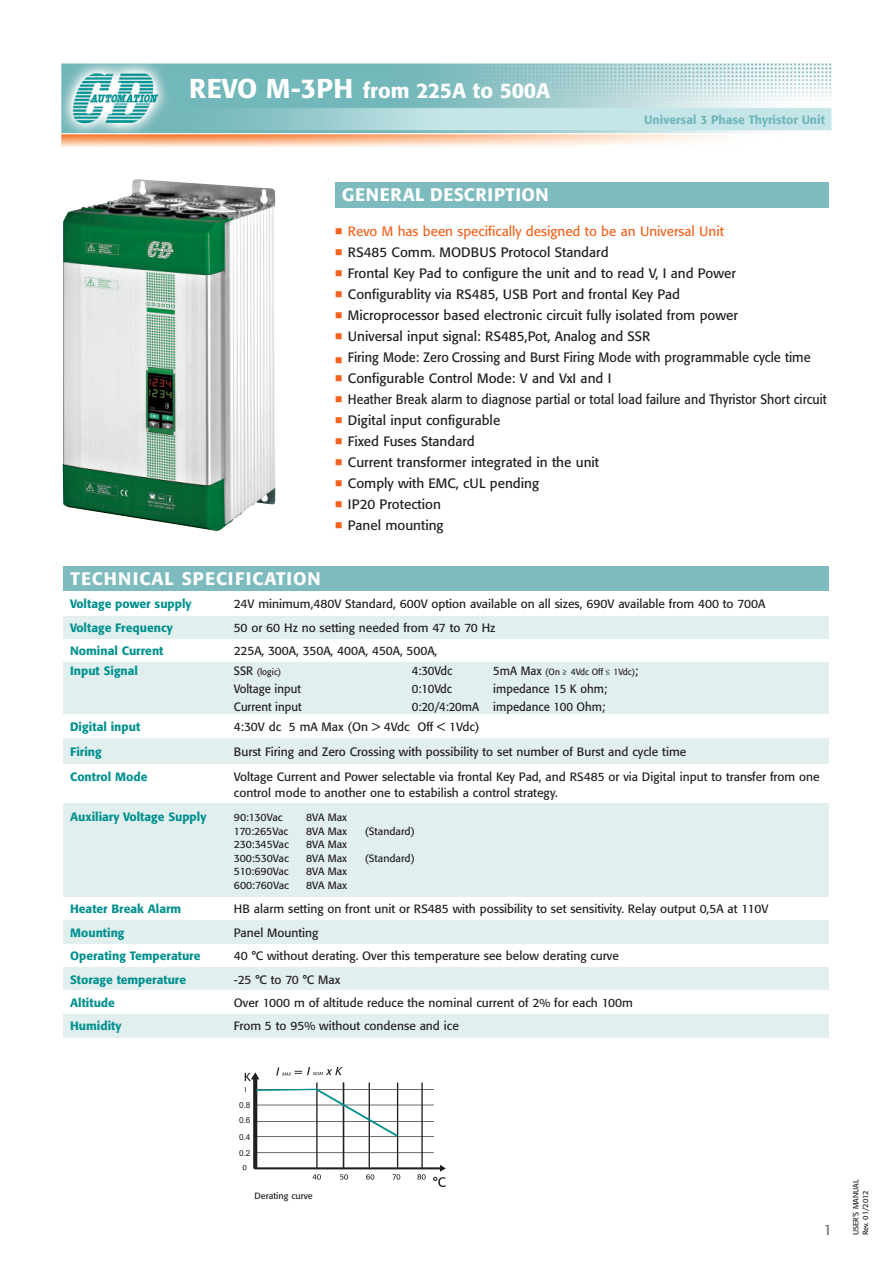
<style>
.page{position:relative;width:893px;height:1263px;background:#fff}
.page>*{position:absolute;margin:0;border:0;box-sizing:border-box;transform-origin:0 0}
.t1{font:500 21px "Formata";color:#fff}
.t2{font:500 18px "Formata";letter-spacing:.05em;color:#fff}
.t3{font:500 18px "Formata";letter-spacing:.03em;color:#fff}
.t4{font:15px "Formata";color:#76787b}
.t5{font:13.5px/21px "Formata";color:#231f20}
.t6{font:13.5px "Formata";color:#f36421}
.t7{font:12px/16.5px "Formata";color:#231f20}
.t8{font:500 12px "Formata";color:#00918e}
.t9{font:12px "Formata";color:#231f20;scale:.95 1}
.t10{font:500 12px "Formata";color:#72b7b9}
.t11{font:10.5px "Formata";color:#231f20}
.t12{font:10.5px "Formata";letter-spacing:-.02em;color:#231f20}
.t13{font:9px "Formata";color:#231f20;scale:.95 1}
.t14{font:9px "Formata";color:#231f20}
.t15{font:8.25px/15.9px "Arial";color:#231f20}
.t16{font:7.5px/9.4px "Formata";color:#231f20}
.s1{font-size:27px}
.s2{font-size:12px}
.s3{font-family:"Eurostile"}
</style>
<div class="page">
<img style="left:59px;top:63px;width:773px;height:122px">
<img style="left:63px;top:179px;width:213px;height:352px">
<div style="left:64px;top:566px;width:765px;height:25px;background:#7ebbbe"></div>
<div style="left:64px;top:616px;width:765px;height:23px;background:#e2efef"></div>
<div style="left:64px;top:738px;width:765px;height:26px;background:#e2efef"></div>
<div style="left:64px;top:920px;width:765px;height:24px;background:#e2efef"></div>
<div style="left:64px;top:967px;width:765px;height:23px;background:#e2efef"></div>
<div style="left:64px;top:1014px;width:765px;height:23px;background:#e2efef"></div>
<div style="left:336px;top:182px;width:493px;height:25px;background:#7ebbbe"></div>
<div style="left:64px;top:663px;width:765px;height:51px;background:#e2efef"></div>
<div style="left:64px;top:803px;width:765px;height:94px;background:#e2efef"></div>
<hr style="left:254px;top:1078px;width:3px;height:90px;background:#231f20">
<hr style="left:254px;top:1167px;width:188px;height:3px;background:#231f20">
<hr style="left:255px;top:1152px;width:179px;height:1px;background:#231f20">
<hr style="left:255px;top:1136px;width:179px;height:1px;background:#231f20">
<hr style="left:255px;top:1121px;width:179px;height:1px;background:#231f20">
<hr style="left:255px;top:1105px;width:179px;height:1px;background:#231f20">
<hr style="left:255px;top:1089px;width:179px;height:1px;background:#231f20">
<hr style="left:317px;top:1082px;width:1px;height:87px;background:#231f20">
<hr style="left:343px;top:1082px;width:1px;height:87px;background:#231f20">
<hr style="left:369px;top:1082px;width:1px;height:87px;background:#231f20">
<hr style="left:397px;top:1082px;width:1px;height:87px;background:#231f20">
<hr style="left:422px;top:1082px;width:1px;height:87px;background:#231f20">
<svg style="left:313px;top:1174px;width:8px;height:5px"></svg>
<svg style="left:340px;top:1174px;width:8px;height:5px"></svg>
<svg style="left:366px;top:1174px;width:8px;height:5px"></svg>
<svg style="left:392px;top:1174px;width:8px;height:5px"></svg>
<svg style="left:417px;top:1174px;width:9px;height:5px"></svg>
<svg style="left:243px;top:1165px;width:3px;height:5px"></svg>
<svg style="left:276px;top:1067px;width:67px;height:8px"></svg>
<svg style="left:433px;top:1165px;width:13px;height:22px"></svg>
<svg style="left:245px;top:1073px;width:15px;height:8px"></svg>
<svg style="left:253px;top:1088px;width:148px;height:50px"></svg>
<h1 class="t1" style="left:189px;top:82px;width:362px"><span class="s1">REVO M-3PH</span> from 225A to 500A</h1>
<h2 class="t3" style="left:342px;top:187px;width:208px">GENERAL DESCRIPTION</h2>
<p class="t10" style="left:644px;top:114px;width:182px">Universal 3 Phase Thyristor Unit</p>
<p class="t6" style="left:348px;top:226px;width:378px">Revo M has been specifically designed to be an Universal Unit</p>
<p class="t5" style="left:348px;top:243px;width:480px">RS485 Comm. MODBUS Protocol Standard<br>Frontal Key Pad to configure the unit and to read V, I and Power<br>Configurablity via RS485, USB Port and frontal Key Pad<br>Microprocessor based electronic circuit fully isolated from power<br>Universal input signal: RS485,Pot, Analog and SSR<br>Firing Mode: Zero Crossing and Burst Firing Mode with programmable cycle time Configurable Control Mode: V and VxI and I<br>Heather Break alarm to diagnose partial or total load failure and Thyristor Short circuit Digital input configurable<br>Fixed Fuses Standard<br>Current transformer integrated in the unit<br>Comply with EMC, cUL pending<br>IP20 Protection<br>Panel mounting</p>
<h2 class="t2" style="left:71px;top:571px;width:252px">TECHNICAL SPECIFICATION</h2>
<p class="t8" style="left:70px;top:623px;width:104px">Voltage Frequency</p>
<p class="t7" style="left:234px;top:621px;width:263px">50 or 60 Hz no setting needed from 47 to 70 Hz</p>
<p class="t8" style="left:70px;top:598px;width:123px">Voltage power supply</p>
<p class="t7" style="left:234px;top:596px;width:533px">24V minimum,480V Standard, 600V option available on all sizes, 690V available from 400 to 700A</p>
<p class="t8" style="left:70px;top:646px;width:95px">Nominal Current</p>
<p class="t7" style="left:234px;top:644px;width:205px">225A, 300A, 350A, 400A, 450A, 500A,</p>
<p class="t8" style="left:70px;top:666px;width:69px">Input Signal</p>
<p class="t13" style="left:234px;top:668px;width:51px"><span class="s2">SSR</span> (logic)</p>
<p class="t9" style="left:412px;top:666px;width:44px">4:30Vdc</p>
<p class="t13" style="left:493px;top:668px;width:154px"><span class="s2">5mA Max</span> (On <span class="s3">≥</span> 4Vdc Off <span class="s3">≤</span> 1Vdc)<span class="s2">;</span></p>
<p class="t9" style="left:234px;top:684px;width:72px">Voltage input</p>
<p class="t9" style="left:412px;top:684px;width:44px">0:10Vdc</p>
<p class="t9" style="left:493px;top:684px;width:121px">impedance 15 K ohm;</p>
<p class="t9" style="left:234px;top:702px;width:73px">Current input</p>
<p class="t9" style="left:412px;top:702px;width:205px">0:20/4:20mA impedance 100 Ohm;</p>
<p class="t8" style="left:70px;top:722px;width:72px">Digital input</p>
<p class="t7" style="left:234px;top:720px;width:247px">4:30V dc 5 mA Max (On &gt; 4Vdc Off &lt; 1Vdc)</p>
<p class="t8" style="left:70px;top:746px;width:33px">Firing</p>
<p class="t7" style="left:234px;top:744px;width:454px">Burst Firing and Zero Crossing with possibility to set number of Burst and cycle time</p>
<p class="t8" style="left:70px;top:771px;width:79px">Control Mode</p>
<p class="t7" style="left:234px;top:769px;width:587px">Voltage Current and Power selectable via frontal Key Pad, and RS485 or via Digital input to transfer from one control mode to another one to estabilish a control strategy.</p>
<p class="t8" style="left:70px;top:812px;width:138px">Auxiliary Voltage Supply</p>
<p class="t11" style="left:234px;top:813px;width:50px">90:130Vac</p>
<p class="t11" style="left:306px;top:813px;width:42px">8VA Max</p>
<p class="t12" style="left:234px;top:826px;width:56px">170:265Vac</p>
<p class="t11" style="left:306px;top:826px;width:42px">8VA Max</p>
<p class="t11" style="left:365px;top:826px;width:52px">(Standard)</p>
<p class="t12" style="left:234px;top:840px;width:56px">230:345Vac</p>
<p class="t11" style="left:306px;top:840px;width:42px">8VA Max</p>
<p class="t12" style="left:234px;top:853px;width:56px">300:530Vac</p>
<p class="t11" style="left:306px;top:853px;width:42px">8VA Max</p>
<p class="t11" style="left:365px;top:853px;width:52px">(Standard)</p>
<p class="t11" style="left:234px;top:867px;width:56px">510:690Vac</p>
<p class="t11" style="left:306px;top:867px;width:42px">8VA Max</p>
<p class="t11" style="left:234px;top:880px;width:57px">600:760Vac</p>
<p class="t11" style="left:306px;top:880px;width:42px">8VA Max</p>
<p class="t8" style="left:70px;top:904px;width:113px">Heater Break Alarm</p>
<p class="t7" style="left:234px;top:902px;width:536px">HB alarm setting on front unit or RS485 with possibility to set sensitivity. Relay output 0,5A at 110V</p>
<p class="t8" style="left:70px;top:927px;width:56px">Mounting</p>
<p class="t7" style="left:234px;top:925px;width:86px">Panel Mounting</p>
<p class="t8" style="left:70px;top:951px;width:132px">Operating Temperature</p>
<p class="t7" style="left:234px;top:949px;width:387px">40 °C without derating. Over this temperature see below derating curve</p>
<p class="t8" style="left:70px;top:974px;width:118px">Storage temperature</p>
<p class="t7" style="left:234px;top:972px;width:108px">-25 °C to 70 °C Max</p>
<p class="t8" style="left:70px;top:997px;width:46px">Altitude</p>
<p class="t7" style="left:234px;top:995px;width:401px">Over 1000 m of altitude reduce the nominal current of 2% for each 100m</p>
<p class="t8" style="left:70px;top:1021px;width:53px">Humidity</p>
<p class="t7" style="left:234px;top:1019px;width:226px">From 5 to 95% without condense and ice</p>
<p class="t15" style="left:239px;top:1097px;width:13px">0 8<br>0 6</p>
<p class="t15" style="left:239px;top:1130px;width:13px">0 4<br>0 2</p>
<p class="t14" style="left:255px;top:1192px;width:60px">Derating curve</p>
<p class="t4" style="left:824px;top:1224px;width:10px">1</p>
<p class="t16" style="left:852px;top:1235px;width:57px;rotate:-90deg">USER’S MANUAL<br>Rev. 01/2012</p>
</div>
